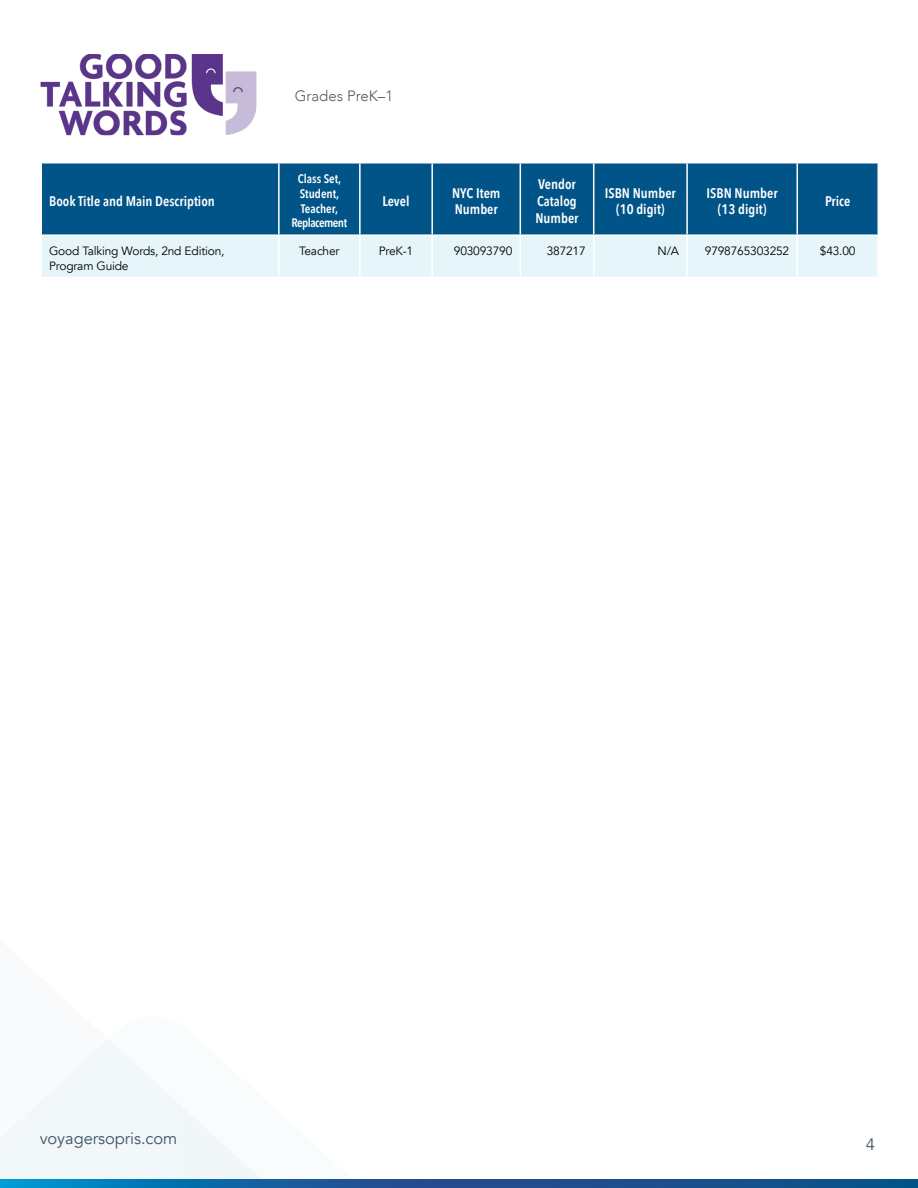
<style>
.page{position:relative;width:918px;height:1188px;background:#fff}
.page>*{position:absolute;margin:0;border:0;box-sizing:border-box;transform-origin:0 0}
.t1{font:16.5px "Avenir";letter-spacing:-.005em;color:#435465}
.t2{font:300 15px "Avenir";color:#58595b}
.t3{font:600 13.95px/16.6px "Avenir Next Condensed";color:#fff}
.t4{font:600 12.3px/14.7px "Avenir Next Condensed";letter-spacing:-.005em;color:#fff;text-align:center}
.t5{font:12px/14.4px "Avenir";letter-spacing:-.015em;color:#000}
</style>
<div class="page">
<div style="left:0;top:1179px;width:918px;height:9px;background:#075388"></div>
<div style="left:633px;top:1179px;width:179px;height:9px;background:#18508a"></div>
<svg style="left:0;top:1039px;width:633px;height:149px"></svg>
<img style="left:41px;top:54px;width:215px;height:81px">
<div style="left:42px;top:164px;width:836px;height:70px;background:#005487"></div>
<div style="left:42px;top:236px;width:836px;height:41px;background:#e6f5fa"></div>
<hr style="left:278px;top:163px;width:2px;height:71px;background:#fff">
<hr style="left:359px;top:163px;width:2px;height:71px;background:#fff">
<hr style="left:431px;top:163px;width:2px;height:71px;background:#fff">
<hr style="left:520px;top:163px;width:1px;height:71px;background:#fff">
<hr style="left:593px;top:163px;width:1px;height:71px;background:#fff">
<hr style="left:686px;top:163px;width:2px;height:71px;background:#fff">
<hr style="left:796px;top:163px;width:2px;height:71px;background:#fff">
<hr style="left:278px;top:236px;width:2px;height:41px;background:#fff">
<hr style="left:359px;top:236px;width:2px;height:41px;background:#fff">
<hr style="left:431px;top:236px;width:2px;height:41px;background:#fff">
<hr style="left:520px;top:236px;width:1px;height:41px;background:#fff">
<hr style="left:593px;top:236px;width:1px;height:41px;background:#fff">
<hr style="left:686px;top:236px;width:2px;height:41px;background:#fff">
<hr style="left:796px;top:236px;width:2px;height:41px;background:#fff">
<p class="t3" style="left:49px;top:192px;width:167px">Book Title and Main Description</p>
<p class="t2" style="left:295px;top:87px;width:100px">Grades PreK–1</p>
<p class="t4" style="left:291px;top:171px;width:57px">Class Set,<br>Student,<br>Teacher,<br>Replacement</p>
<p class="t3" style="left:382px;top:192px;width:29px">Level</p>
<p class="t3" style="left:452px;top:184px;width:50px">NYC Item<br>Number</p>
<p class="t3" style="left:535px;top:176px;width:45px">Vendor<br>Catalog<br>Number</p>
<p class="t3" style="left:605px;top:184px;width:73px;text-align:center">ISBN Number (10 digit)</p>
<p class="t3" style="left:707px;top:184px;width:73px;text-align:center">ISBN Number (13 digit)</p>
<p class="t3" style="left:825px;top:192px;width:27px">Price</p>
<p class="t5" style="left:49px;top:244px;width:177px">Good Talking Words, 2nd Edition,<br>Program Guide</p>
<p class="t5" style="left:299px;top:244px;width:42px">Teacher</p>
<p class="t5" style="left:379px;top:244px;width:36px">PreK-1</p>
<p class="t5" style="left:454px;top:244px;width:60px">903093790</p>
<p class="t5" style="left:547px;top:244px;width:41px">387217</p>
<p class="t5" style="left:658px;top:244px;width:23px">N/A</p>
<p class="t5" style="left:705px;top:244px;width:86px">9798765303252</p>
<p class="t5" style="left:820px;top:244px;width:37px">$43.00</p>
<p class="t1" style="left:40px;top:1129px;width:139px">voyagersopris.com</p>
<p class="t1" style="left:866px;top:1135px;width:11px">4</p>
</div>
